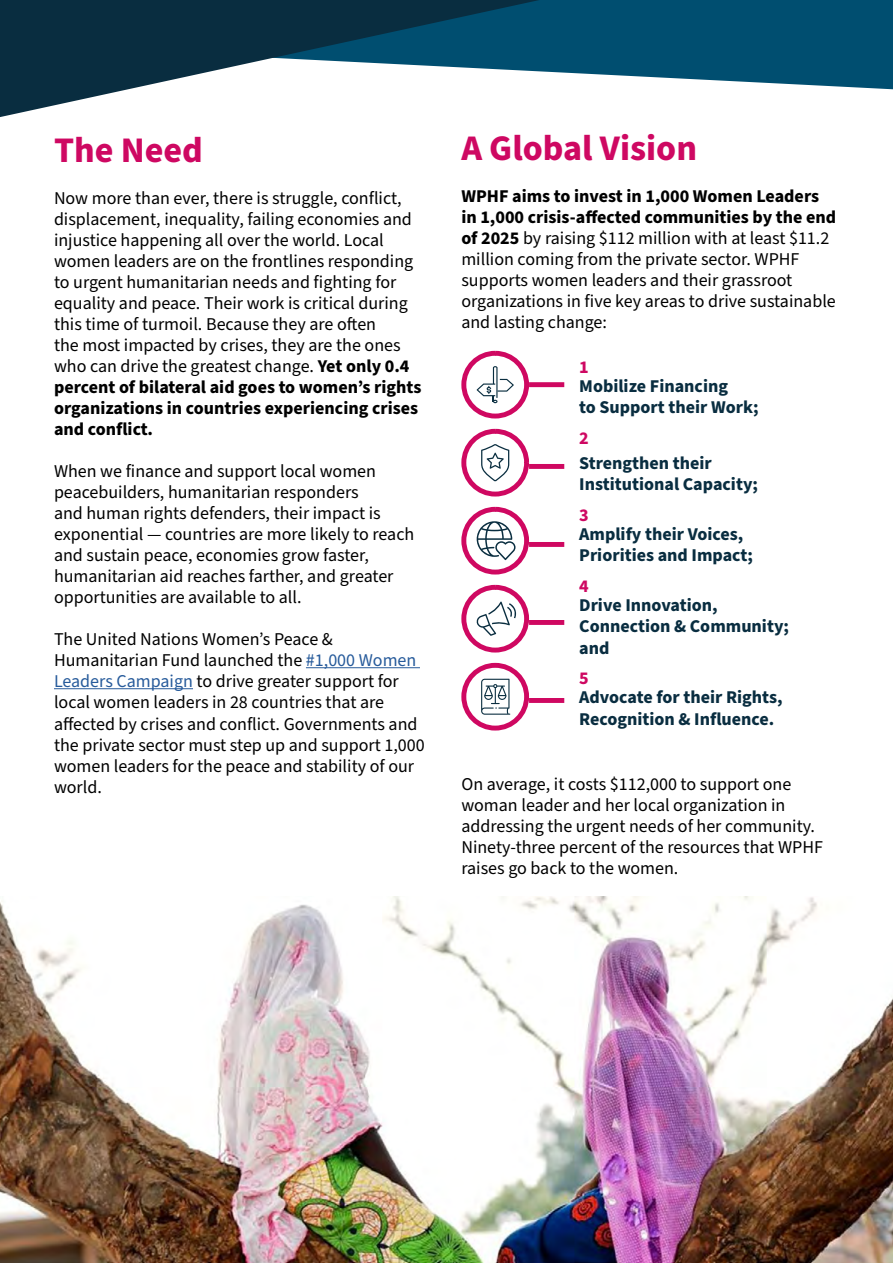
<style>
.page{position:relative;width:893px;height:1263px;background:#fff}
.page>*{position:absolute;margin:0;border:0;box-sizing:border-box;transform-origin:0 0}
.t1{font:700 36px "Source Sans Pro";color:#ce0862}
.t2{font:18px/21px "Source Sans Pro";color:#000}
.t3{font:700 18px/21.3px "Source Sans Pro";color:#092d40}
.t4{font:700 18px "Source Sans Pro";color:#ce0862}
.s1{font-weight:700}
.s2{color:#275b9b}
</style>
<div class="page">
<hr style="left:306px;top:667px;width:114px;height:1px;background:#275b9b">
<hr style="left:54px;top:688px;width:139px;height:1px;background:#275b9b">
<svg style="left:461px;top:351px;width:68px;height:67px"></svg>
<svg style="left:477px;top:366px;width:37px;height:37px"></svg>
<svg style="left:461px;top:428px;width:69px;height:69px"></svg>
<div style="left:461px;top:507px;width:68px;height:67px;border:5px solid #cf0861;border-radius:50%"></div>
<svg style="left:464px;top:509px;width:63px;height:63px"></svg>
<div style="left:461px;top:585px;width:68px;height:67px;border:5px solid #cf0861;border-radius:50%"></div>
<svg style="left:464px;top:587px;width:63px;height:63px"></svg>
<svg style="left:464px;top:665px;width:63px;height:63px"></svg>
<div style="left:461px;top:663px;width:68px;height:67px;border:5px solid #cf0861;border-radius:50%"></div>
<svg style="left:481px;top:679px;width:29px;height:36px"></svg>
<div style="left:529px;top:382px;width:35px;height:5px;background:#cf0861"></div>
<div style="left:529px;top:464px;width:35px;height:5px;background:#cf0861"></div>
<div style="left:529px;top:542px;width:35px;height:5px;background:#cf0861"></div>
<div style="left:529px;top:620px;width:35px;height:5px;background:#cf0861"></div>
<div style="left:529px;top:698px;width:35px;height:5px;background:#cf0861"></div>
<svg style="left:540px;top:0;width:353px;height:89px;background:#185f7d"></svg>
<svg style="left:0;top:0;width:540px;height:117px;fill:#092d40"></svg>
<img style="left:0;top:897px;width:893px;height:366px">
<h1 class="t1" style="left:54px;top:126px;width:150px">The Need</h1>
<p class="t2" style="left:54px;top:188px;width:369px">Now more than ever, there is struggle, conflict, displacement, inequality, failing economies and injustice happening all over the world. Local women leaders are on the frontlines responding to urgent humanitarian needs and fighting for equality and peace. Their work is critical during this time of turmoil. Because they are often<br>the most impacted by crises, they are the ones who can drive the greatest change. <span class="s1">Yet only 0.4 percent of bilateral aid goes to women’s rights organizations in countries experiencing crises and conflict.</span></p>
<p class="t2" style="left:54px;top:461px;width:362px">When we finance and support local women peacebuilders, humanitarian responders<br>and human rights defenders, their impact is exponential — countries are more likely to reach and sustain peace, economies grow faster, humanitarian aid reaches farther, and greater opportunities are available to all.</p>
<p class="t2" style="left:54px;top:629px;width:372px">The United Nations Women’s Peace &amp; Humanitarian Fund launched the <span class="s2">#1,000 Women Leaders Campaign</span> to drive greater support for local women leaders in 28 countries that are affected by crises and conflict. Governments and the private sector must step up and support 1,000 women leaders for the peace and stability of our world.</p>
<h1 class="t1" style="left:461px;top:123px;width:237px">A Global Vision</h1>
<p class="t2" style="left:461px;top:186px;width:376px"><span class="s1">WPHF aims to invest in 1,000 Women Leaders in 1,000 crisis-affected communities by the end of 2025</span> by raising $112 million with at least $11.2 million coming from the private sector. WPHF supports women leaders and their grassroot organizations in five key areas to drive sustainable and lasting change:</p>
<p class="t4" style="left:579px;top:354px;width:11px">1</p>
<p class="t3" style="left:579px;top:376px;width:181px">Mobilize Financing<br>to Support their Work;</p>
<p class="t4" style="left:579px;top:425px;width:11px">2</p>
<p class="t3" style="left:579px;top:453px;width:180px">Strengthen their<br>Institutional Capacity;</p>
<p class="t4" style="left:579px;top:502px;width:11px">3</p>
<p class="t3" style="left:579px;top:524px;width:175px">Amplify their Voices,<br>Priorities and Impact;</p>
<p class="t4" style="left:579px;top:573px;width:11px">4</p>
<p class="t3" style="left:579px;top:595px;width:211px">Drive Innovation,<br>Connection &amp; Community; and</p>
<p class="t4" style="left:579px;top:666px;width:11px">5</p>
<p class="t3" style="left:579px;top:687px;width:205px">Advocate for their Rights,<br>Recognition &amp; Influence.</p>
<p class="t2" style="left:461px;top:774px;width:363px">On average, it costs $112,000 to support one woman leader and her local organization in addressing the urgent needs of her community.<br>Ninety-three percent of the resources that WPHF raises go back to the women.</p>
</div>
